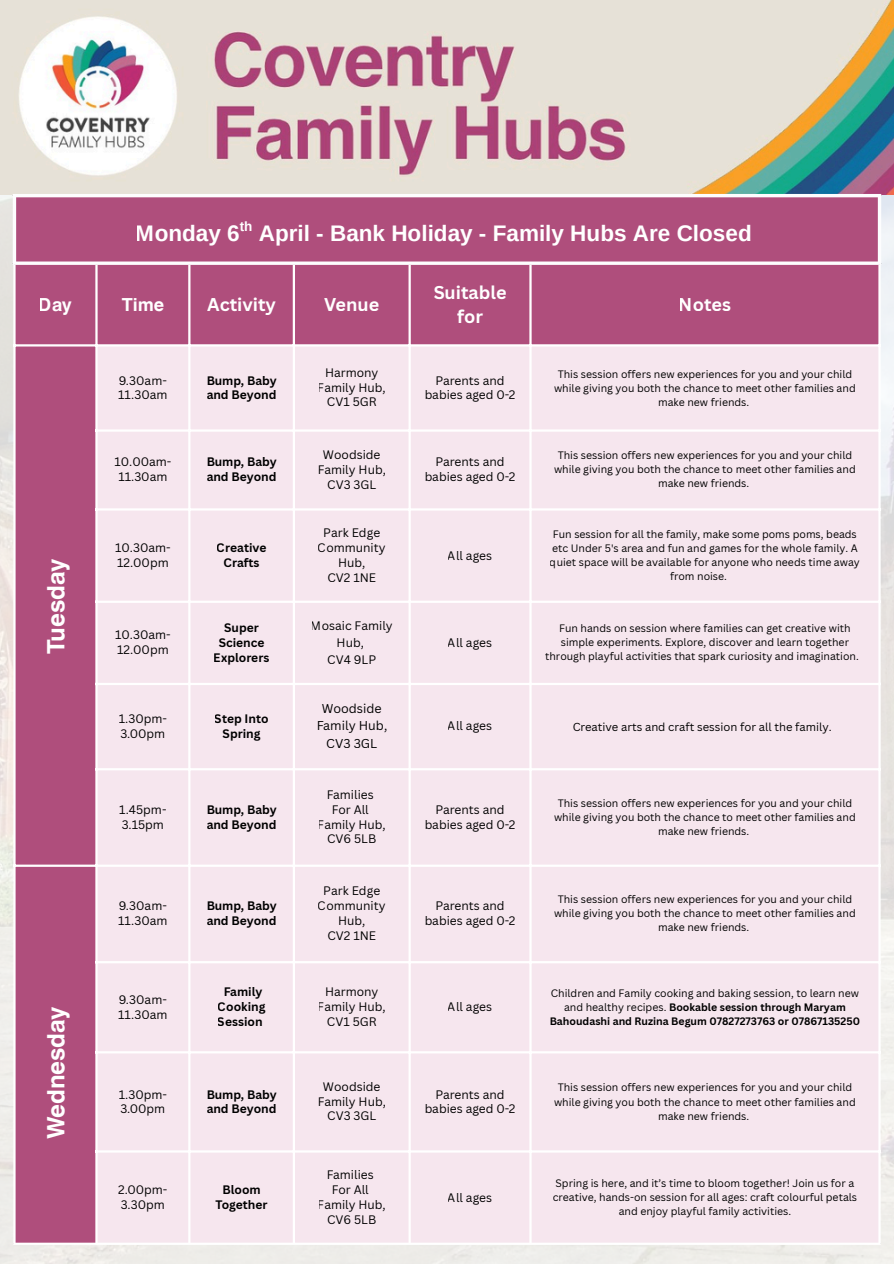
<style>
.page{position:relative;width:894px;height:1264px;background:#fff}
.page>*{position:absolute;margin:0;border:0;box-sizing:border-box;transform-origin:0 0}
.t1{font:700 24px "Helvetica World";color:#fff}
.t2{font:700 22.5px "Arimo";color:#fff}
.t3{font:700 18px/24.5px "Canva Sans";color:#fff;text-align:center}
.t4{font:700 18px "Helvetica World";color:#fff}
.t5{font:700 13.5px "Arimo";color:#fff}
.t6{font:12.45px/17.5px "Canva Sans";color:#000;text-align:center}
.t7{font:12px/14.9px "Canva Sans";color:#000;text-align:center}
.t8{font:700 12px/14.9px "Canva Sans";color:#000}
.t9{font:11.25px "Canva Sans";color:#000}
.t10{font:10.5px/14px "Canva Sans";color:#000;text-align:center}
.t11{font:700 10.5px/14px "Canva Sans";color:#000;text-align:center}
.s1{font-weight:400}
</style>
<div class="page">
<img style="left:0;top:194px;width:893px;height:1069px">
<img style="left:0;top:0;width:893px;height:194px">
<div style="left:16px;top:197px;width:862px;height:1045px;background:#af4e7c"></div>
<div style="left:98px;top:346px;width:780px;height:896px;background:#f6e6ee"></div>
<hr style="left:13px;top:265px;width:3px;height:977px;background:#fff">
<hr style="left:95px;top:265px;width:3px;height:977px;background:#fff">
<hr style="left:188px;top:265px;width:2px;height:977px;background:#fff">
<hr style="left:293px;top:265px;width:2px;height:977px;background:#fff">
<hr style="left:408px;top:265px;width:2px;height:977px;background:#fff">
<hr style="left:529px;top:265px;width:2px;height:977px;background:#fff">
<hr style="left:878px;top:265px;width:2px;height:977px;background:#fff">
<hr style="left:13px;top:344px;width:867px;height:2px;background:#fff">
<hr style="left:95px;top:429px;width:785px;height:2px;background:#fff">
<hr style="left:95px;top:508px;width:785px;height:2px;background:#fff">
<hr style="left:95px;top:600px;width:785px;height:3px;background:#fff">
<hr style="left:95px;top:683px;width:785px;height:2px;background:#fff">
<hr style="left:95px;top:768px;width:785px;height:2px;background:#fff">
<hr style="left:13px;top:864px;width:867px;height:2px;background:#fff">
<hr style="left:95px;top:961px;width:785px;height:2px;background:#fff">
<hr style="left:95px;top:1051px;width:785px;height:2px;background:#fff">
<hr style="left:95px;top:1150px;width:785px;height:2px;background:#fff">
<hr style="left:13px;top:1242px;width:867px;height:2px;background:#fff">
<hr style="left:13px;top:197px;width:3px;height:64px;background:#fdfdfe">
<hr style="left:877px;top:197px;width:3px;height:64px;background:#fdfdfe">
<hr style="left:13px;top:194px;width:867px;height:3px;background:#fdfdfe">
<svg style="left:13px;top:261px;width:867px;height:4px"></svg>
<p class="t5" style="left:240px;top:219px;width:14px">th</p>
<h2 class="t2" style="left:136px;top:221px;width:617px">Monday 6 April - Bank Holiday - Family Hubs Are Closed</h2>
<h3 class="t4" style="left:39px;top:290px;width:34px">Day</h3>
<h3 class="t4" style="left:122px;top:290px;width:44px">Time</h3>
<h3 class="t3" style="left:207px;top:291px;width:70px">Activity</h3>
<h3 class="t3" style="left:324px;top:291px;width:57px">Venue</h3>
<h3 class="t3" style="left:433px;top:279px;width:74px">Suitable for</h3>
<h3 class="t3" style="left:678px;top:291px;width:54px">Notes</h3>
<p class="t7" style="left:118px;top:372px;width:51px;text-align:left">9.30am-<br>11.30am</p>
<p class="t8" style="left:206px;top:372px;width:72px">Bump, Baby and Beyond</p>
<p class="t7" style="left:318px;top:364px;width:69px">Harmony<br>Family Hub,<br>CV1 5GR</p>
<p class="t7" style="left:424px;top:372px;width:92px">Parents and babies aged 0-2</p>
<p class="t10" style="left:554px;top:366px;width:303px">This session offers new experiences for you and your child while giving you both the chance to meet other families and make new friends.</p>
<h1 class="t1" style="left:36px;top:653px;width:96px;rotate:-90deg">Tuesday</h1>
<h1 class="t1" style="left:36px;top:1139px;width:135px;rotate:-90deg">Wednesday</h1>
<p class="t7" style="left:114px;top:454px;width:59px">10.00am-<br>11.30am</p>
<p class="t8" style="left:206px;top:454px;width:72px">Bump, Baby and Beyond</p>
<p class="t7" style="left:317px;top:447px;width:70px">Woodside<br>Family Hub,<br>CV3 3GL</p>
<p class="t7" style="left:424px;top:454px;width:92px">Parents and babies aged 0-2</p>
<p class="t10" style="left:554px;top:448px;width:303px">This session offers new experiences for you and your child while giving you both the chance to meet other families and make new friends.</p>
<p class="t7" style="left:115px;top:540px;width:57px;text-align:left">10.30am-<br>12.00pm</p>
<p class="t8" style="left:217px;top:540px;width:51px;text-align:center">Creative<br>Crafts</p>
<p class="t7" style="left:318px;top:525px;width:69px">Park Edge<br>Community<br>Hub,<br>CV2 1NE</p>
<p class="t7" style="left:115px;top:627px;width:57px;text-align:left">10.30am-<br>12.00pm</p>
<p class="t8" style="left:214px;top:620px;width:57px;text-align:center">Super<br>Science<br>Explorers</p>
<p class="t7" style="left:311px;top:617px;width:83px;line-height:16.6px">Mosaic Family<br>Hub,<br>CV4 9LP</p>
<p class="t7" style="left:119px;top:711px;width:50px;text-align:left">1.30pm-<br>3.00pm</p>
<p class="t8" style="left:215px;top:711px;width:55px;text-align:center">Step Into<br>Spring</p>
<p class="t6" style="left:316px;top:699px;width:73px">Woodside<br>Family Hub,<br>CV3 3GL</p>
<p class="t7" style="left:119px;top:801px;width:49px;text-align:left">1.45pm-<br>3.15pm</p>
<p class="t8" style="left:206px;top:801px;width:72px">Bump, Baby and Beyond</p>
<p class="t7" style="left:118px;top:898px;width:51px;text-align:left">9.30am-<br>11.30am</p>
<p class="t8" style="left:206px;top:898px;width:72px">Bump, Baby and Beyond</p>
<p class="t7" style="left:318px;top:786px;width:69px">Families<br>For All<br>Family Hub,<br>CV6 5LB</p>
<p class="t7" style="left:318px;top:883px;width:69px">Park Edge<br>Community<br>Hub,<br>CV2 1NE</p>
<p class="t7" style="left:118px;top:991px;width:51px;text-align:left">9.30am-<br>11.30am</p>
<p class="t8" style="left:218px;top:984px;width:49px;text-align:center">Family<br>Cooking<br>Session</p>
<p class="t7" style="left:318px;top:984px;width:69px">Harmony<br>Family Hub,<br>CV1 5GR</p>
<p class="t7" style="left:448px;top:548px;width:46px">All ages</p>
<p class="t7" style="left:448px;top:635px;width:46px">All ages</p>
<p class="t10" style="left:552px;top:527px;width:305px">Fun session for all the family, make some poms poms, beads</p>
<p class="t10" style="left:552px;top:541px;width:307px">etc Under 5's area and fun and games for the whole family. A</p>
<p class="t10" style="left:550px;top:555px;width:311px">quiet space will be available for anyone who needs time away</p>
<p class="t10" style="left:670px;top:569px;width:58px">from noise.</p>
<p class="t10" style="left:545px;top:621px;width:315px">Fun hands on session where families can get creative with simple experiments. Explore, discover and learn together through playful activities that spark curiosity and imagination.</p>
<p class="t7" style="left:448px;top:718px;width:46px">All ages</p>
<p class="t9" style="left:572px;top:719px;width:261px">Creative arts and craft session for all the family.</p>
<p class="t7" style="left:424px;top:801px;width:92px">Parents and babies aged 0-2</p>
<p class="t10" style="left:554px;top:795px;width:303px">This session offers new experiences for you and your child while giving you both the chance to meet other families and make new friends.</p>
<p class="t7" style="left:424px;top:898px;width:92px">Parents and babies aged 0-2</p>
<p class="t10" style="left:554px;top:892px;width:303px">This session offers new experiences for you and your child while giving you both the chance to meet other families and make new friends.</p>
<p class="t7" style="left:448px;top:998px;width:46px">All ages</p>
<p class="t11" style="left:549px;top:985px;width:312px"><span class="s1">Children and Family cooking and baking session, to learn new and healthy recipes.</span> Bookable session through Maryam<br>Bahoudashi and Ruzina Begum 07827273763 or 07867135250</p>
<p class="t7" style="left:119px;top:1086px;width:50px;text-align:left">1.30pm-<br>3.00pm</p>
<p class="t8" style="left:206px;top:1086px;width:72px">Bump, Baby and Beyond</p>
<p class="t7" style="left:317px;top:1078px;width:70px">Woodside<br>Family Hub,<br>CV3 3GL</p>
<p class="t7" style="left:424px;top:1086px;width:92px">Parents and babies aged 0-2</p>
<p class="t10" style="left:554px;top:1080px;width:303px">This session offers new experiences for you and your child while giving you both the chance to meet other families and make new friends.</p>
<p class="t7" style="left:118px;top:1181px;width:51px;text-align:left">2.00pm-<br>3.30pm</p>
<p class="t8" style="left:215px;top:1181px;width:54px;text-align:center">Bloom<br>Together</p>
<p class="t7" style="left:318px;top:1167px;width:69px">Families<br>For All<br>Family Hub,<br>CV6 5LB</p>
<p class="t7" style="left:448px;top:1189px;width:46px">All ages</p>
<p class="t10" style="left:552px;top:1175px;width:306px">Spring is here, and it’s time to bloom together! Join us for a creative, hands-on session for all ages: craft colourful petals and enjoy playful family activities.</p>
</div>
